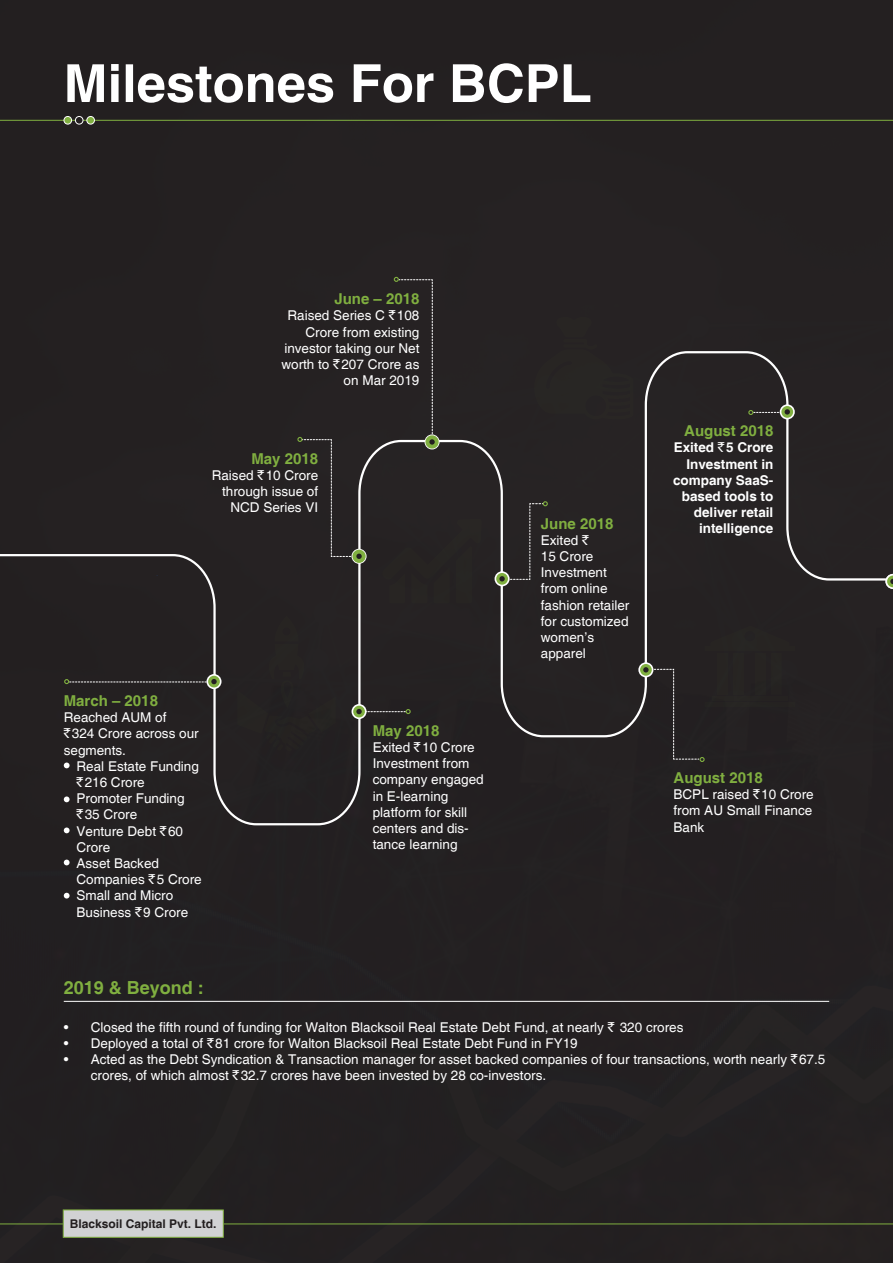
<style>
.page{position:relative;width:893px;height:1263px;background:#232021}
.page>*{position:absolute;margin:0;border:0;box-sizing:border-box;transform-origin:0 0}
.t1{font:700 52.5px "Helvetica";color:#fff}
.t2{font:700 18px "Helvetica";color:#80af40}
.t3{font:700 15px "Helvetica";color:#80af40}
.t4{font:13.5px/16.2px "Helvetica";color:#fff}
.t5{font:700 13.5px/16.2px "Helvetica";color:#fff;text-align:right}
.t6{font:700 12px "Helvetica";color:#231f20}
.s1{font-family:"Indian Rupee"}
.s2{font-family:"Indian Rupee";font-weight:400}
</style>
<div class="page">
<div style="left:0;top:350px;width:893px;height:476px;background:#252122"></div>
<svg style="left:206px;top:674px;width:16px;height:15px"></svg>
<div style="left:208px;top:676px;width:12px;height:11px;background:#80af40;border-radius:50%"></div>
<svg style="left:64px;top:679px;width:153px;height:5px"></svg>
<svg style="left:352px;top:704px;width:15px;height:15px"></svg>
<div style="left:353px;top:706px;width:12px;height:11px;background:#80af40;border-radius:50%"></div>
<svg style="left:356px;top:709px;width:55px;height:5px"></svg>
<svg style="left:352px;top:549px;width:15px;height:15px"></svg>
<div style="left:353px;top:550px;width:12px;height:12px;background:#80af40;border-radius:50%"></div>
<div style="left:352px;top:550px;width:14px;height:13px;border:2px solid #80af40;border-radius:50%"></div>
<svg style="left:297px;top:437px;width:65px;height:122px"></svg>
<svg style="left:425px;top:434px;width:15px;height:15px"></svg>
<div style="left:426px;top:436px;width:12px;height:12px;background:#80af40;border-radius:50%"></div>
<div style="left:425px;top:435px;width:14px;height:14px;border:2px solid #80af40;border-radius:50%"></div>
<svg style="left:394px;top:277px;width:41px;height:168px"></svg>
<svg style="left:495px;top:571px;width:15px;height:15px"></svg>
<svg style="left:496px;top:573px;width:12px;height:12px"></svg>
<svg style="left:499px;top:501px;width:49px;height:80px"></svg>
<svg style="left:638px;top:662px;width:15px;height:15px"></svg>
<svg style="left:640px;top:664px;width:12px;height:12px"></svg>
<svg style="left:780px;top:404px;width:15px;height:15px"></svg>
<svg style="left:781px;top:406px;width:12px;height:12px"></svg>
<svg style="left:748px;top:409px;width:42px;height:6px"></svg>
<hr style="left:0;top:120px;width:893px;height:1px;background:#80af40">
<div style="left:64px;top:116px;width:8px;height:8px;background:#80af40;border-radius:50%"></div>
<div style="left:64px;top:116px;width:8px;height:8px;border:1px solid #fff;border-radius:50%"></div>
<div style="left:75px;top:116px;width:8px;height:8px;background:#231f20;border-radius:50%"></div>
<div style="left:75px;top:116px;width:8px;height:8px;border:1px solid #fff;border-radius:50%"></div>
<div style="left:87px;top:116px;width:7px;height:8px;background:#80af40;border-radius:50%"></div>
<div style="left:87px;top:116px;width:8px;height:8px;border:1px solid #fff;border-radius:50%"></div>
<div style="left:885px;top:376px;width:8px;height:565px;background:#242122"></div>
<div style="left:237px;top:616px;width:99px;height:136px;background:#252222"></div>
<div style="left:533px;top:316px;width:100px;height:103px;background:#272423"></div>
<div style="left:643px;top:626px;width:152px;height:136px;background:#252122"></div>
<hr style="left:712px;top:696px;width:76px;height:4px;background:#262422">
<div style="left:382px;top:519px;width:100px;height:84px;background:#262323"></div>
<hr style="left:64px;top:1001px;width:765px;height:1px;background:#fff">
<hr style="left:224px;top:1223px;width:669px;height:1px;background:#80af40">
<hr style="left:0;top:1223px;width:63px;height:1px;background:#80af40">
<div style="left:63px;top:1209px;width:161px;height:29px;background:#d1d2d4;border:1px solid #80af40"></div>
<svg style="left:64px;top:762px;width:6px;height:6px"></svg>
<svg style="left:64px;top:796px;width:6px;height:6px"></svg>
<svg style="left:64px;top:827px;width:6px;height:6px"></svg>
<svg style="left:64px;top:860px;width:6px;height:5px"></svg>
<svg style="left:64px;top:893px;width:6px;height:5px"></svg>
<h1 class="t1" style="left:64px;top:51px;width:529px">Milestones For BCPL</h1>
<p class="t3" style="left:334px;top:290px;width:87px">June – 2018</p>
<p class="t4" style="left:281px;top:308px;width:139px;text-align:right">Raised Series C <span class="s1">₹</span>108<br>Crore from existing investor taking our Net worth to <span class="s1">₹</span>207 Crore as on Mar 2019</p>
<p class="t3" style="left:251px;top:449px;width:68px">May 2018</p>
<p class="t4" style="left:212px;top:467px;width:108px;text-align:right">Raised <span class="s1">₹</span>10 Crore through issue of<br>NCD Series VI</p>
<p class="t3" style="left:64px;top:692px;width:96px">March – 2018</p>
<p class="t4" style="left:64px;top:710px;width:136px">Reached AUM of <span class="s1">₹</span>324 Crore across our segments.</p>
<p class="t4" style="left:77px;top:758px;width:127px">Real Estate Funding <span class="s1">₹</span>216 Crore<br>Promoter Funding <span class="s1">₹</span>35 Crore<br>Venture Debt <span class="s1">₹</span>60<br>Crore<br>Asset Backed<br>Companies <span class="s1">₹</span>5 Crore<br>Small and Micro<br>Business <span class="s1">₹</span>9 Crore</p>
<p class="t3" style="left:373px;top:721px;width:68px">May 2018</p>
<p class="t4" style="left:373px;top:739px;width:113px">Exited <span class="s1">₹</span>10 Crore<br>Investment from company engaged in E-learning platform for skill centers and dis&shy;tance learning</p>
<p class="t3" style="left:541px;top:514px;width:74px">June 2018</p>
<p class="t4" style="left:541px;top:532px;width:90px">Exited <span class="s1">₹<br></span>15 Crore<br>Investment from online fashion retailer for customized women’s apparel</p>
<p class="t3" style="left:684px;top:422px;width:91px">August 2018</p>
<p class="t5" style="left:673px;top:440px;width:102px">Exited <span class="s2">₹</span>5 Crore<br>Investment in company SaaS&shy;based tools to deliver retail intelligence</p>
<p class="t3" style="left:674px;top:768px;width:91px">August 2018</p>
<p class="t4" style="left:674px;top:787px;width:142px;text-align:justify">BCPL raised <span class="s1">₹</span>10 Crore from AU Small Finance Bank</p>
<h2 class="t2" style="left:64px;top:976px;width:142px">2019 &amp; Beyond :</h2>
<p class="t4" style="left:64px;top:1019px;width:621px">• Closed the fifth round of funding for Walton Blacksoil Real Estate Debt Fund, at nearly <span class="s1">₹</span>320 crores</p>
<p class="t4" style="left:64px;top:1035px;width:515px">• Deployed a total of <span class="s1">₹</span>81 crore for Walton Blacksoil Real Estate Debt Fund in FY19</p>
<p class="t4" style="left:91px;top:1051px;width:736px;text-indent:-27px">• Acted as the Debt Syndication &amp; Transaction manager for asset backed companies of four transactions, worth nearly <span class="s1">₹</span>67.5 crores, of which almost <span class="s1">₹</span>32.7 crores have been invested by 28 co-investors.</p>
<p class="t6" style="left:70px;top:1216px;width:148px">Blacksoil Capital Pvt. Ltd.</p>
</div>
